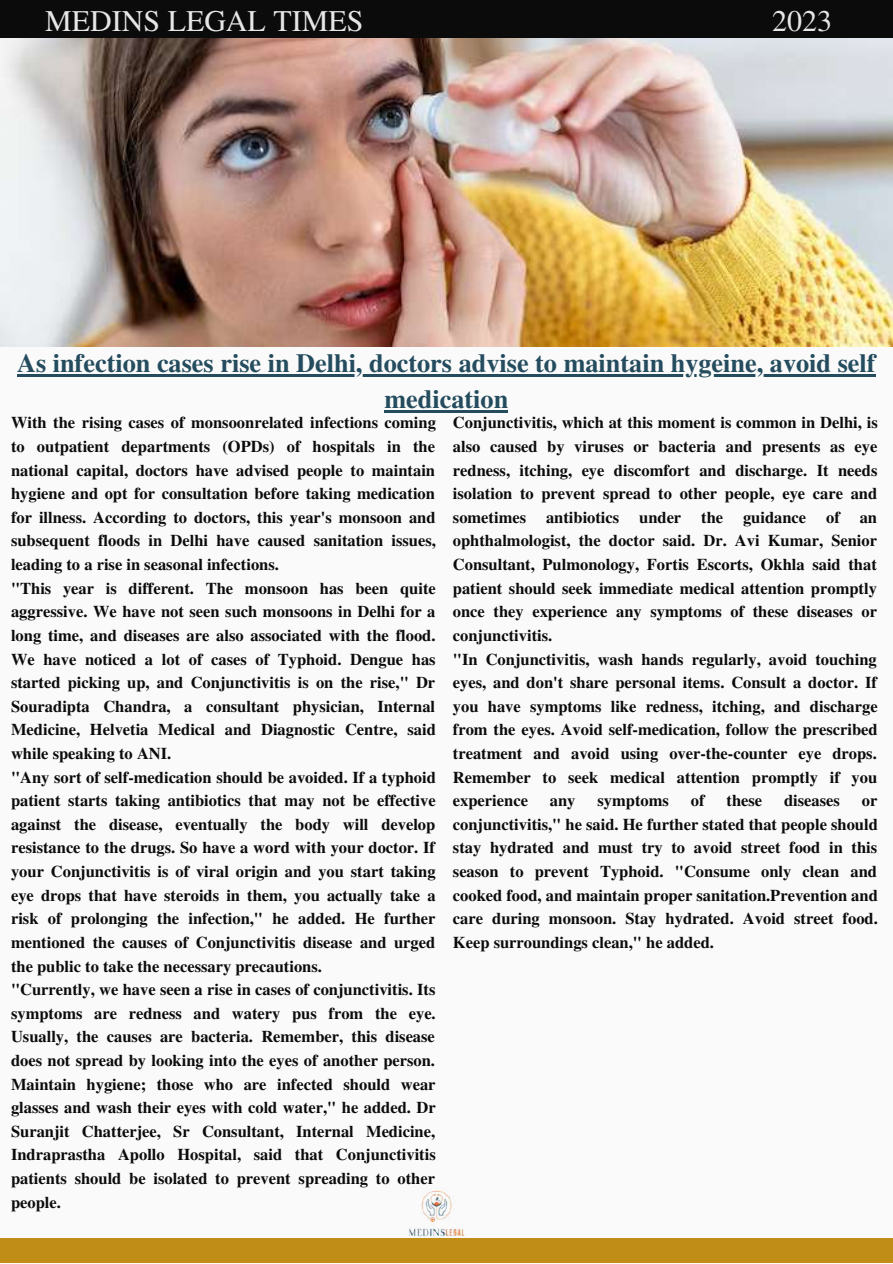
<style>
.page{position:relative;width:893px;height:1264px;background:#fff}
.page>*{position:absolute;margin:0;border:0;box-sizing:border-box;transform-origin:0 0}
.t1{font:30px "Te X Gyre Termes";color:#e6e6e6}
.t2{font:700 26.25px/36px "Te X Gyre Termes";color:#244c5e;text-align:center}
.t3{font:700 16.5px/23.5px "Te X Gyre Termes";color:#0b0b0b}
</style>
<div class="page">
<div style="left:0;top:0;width:892px;height:1262px;background:#fafafa"></div>
<img style="left:0;top:38px;width:892px;height:308px">
<div style="left:0;top:0;width:892px;height:38px;background:#0b0b0b"></div>
<div style="left:0;top:1237px;width:892px;height:25px;background:#c08d16"></div>
<img style="left:374px;top:1190px;width:124px;height:48px">
<hr style="left:17px;top:374px;width:858px;height:2px;background:#244c5e">
<hr style="left:384px;top:410px;width:124px;height:2px;background:#244c5e">
<h1 class="t1" style="left:45px;top:-1px;width:319px">MEDINS LEGAL TIMES</h1>
<h1 class="t1" style="left:772px;top:-1px;width:61px">2023</h1>
<h2 class="t2" style="left:17px;top:343px;width:860px">As infection cases rise in Delhi, doctors advise to maintain hygeine, avoid self medication</h2>
<p class="t3" style="left:453px;top:410px;width:426px">Conjunctivitis, which at this moment is common in Delhi, is also caused by viruses or bacteria and presents as eye redness, itching, eye discomfort and discharge. It needs isolation to prevent spread to other people, eye care and sometimes antibiotics under the guidance of an ophthalmologist, the doctor said. Dr. Avi Kumar, Senior Consultant, Pulmonology, Fortis Escorts, Okhla said that patient should seek immediate medical attention promptly once they experience any symptoms of these diseases or conjunctivitis.<br>"In Conjunctivitis, wash hands regularly, avoid touching eyes, and don't share personal items. Consult a doctor. If you have symptoms like redness, itching, and discharge from the eyes. Avoid self-medication, follow the prescribed treatment and avoid using over-the-counter eye drops.<br>Remember to seek medical attention promptly if you experience</p>
<p class="t3" style="left:11px;top:410px;width:426px">With the rising cases of monsoonrelated infections coming to outpatient departments (OPDs) of hospitals in the national capital, doctors have advised people to maintain hygiene and opt for consultation before taking medication for illness. According to doctors, this year's monsoon and subsequent floods in Delhi have caused sanitation issues, leading to a rise in seasonal infections.<br>"This year is different. The monsoon has been quite aggressive. We have not seen such monsoons in Delhi for a long time, and diseases are also associated with the flood.<br>We have noticed a lot of cases of Typhoid. Dengue has started picking up, and Conjunctivitis is on the rise," Dr Souradipta Chandra, a consultant physician, Internal Medicine, Helvetia Medical and Diagnostic Centre, said while speaking to ANI.<br>"Any sort of self-medication should be avoided. If a typhoid patient starts taking antibiotics that may not be effective against the disease, eventually the body will develop resistance to the drugs. So have a word with your doctor. If your Conjunctivitis is of viral origin and you start taking eye drops that have steroids in them, you actually take a risk of prolonging the infection," he added. He further mentioned the causes of Conjunctivitis disease and urged the public to take the necessary precautions.<br>"Currently, we have seen a rise in cases of conjunctivitis. Its symptoms are redness and watery pus from the eye.<br>Usually, the causes are bacteria. Remember, this disease does not spread by looking into the eyes of another person.<br>Maintain hygiene; those who are infected should wear glasses and wash their eyes with cold water," he added. Dr Suranjit Chatterjee, Sr Consultant, Internal Medicine, Indraprastha Apollo Hospital, said that Conjunctivitis patients should be isolated to prevent spreading to other people.</p>
<p class="t3" style="left:550px;top:788px;width:27px">any</p>
<p class="t3" style="left:597px;top:788px;width:73px">symptoms</p>
<p class="t3" style="left:690px;top:788px;width:15px">of</p>
<p class="t3" style="left:726px;top:788px;width:37px">these</p>
<p class="t3" style="left:784px;top:788px;width:57px">diseases</p>
<p class="t3" style="left:453px;top:788px;width:426px;text-align:justify;text-indent:409px">or conjunctivitis," he said. He further stated that people should stay hydrated and must try to avoid street food in this season to prevent Typhoid. "Consume only clean and cooked food, and maintain proper sanitation.Prevention and care during monsoon. Stay hydrated. Avoid street food.<br>Keep surroundings clean," he added.</p>
</div>
